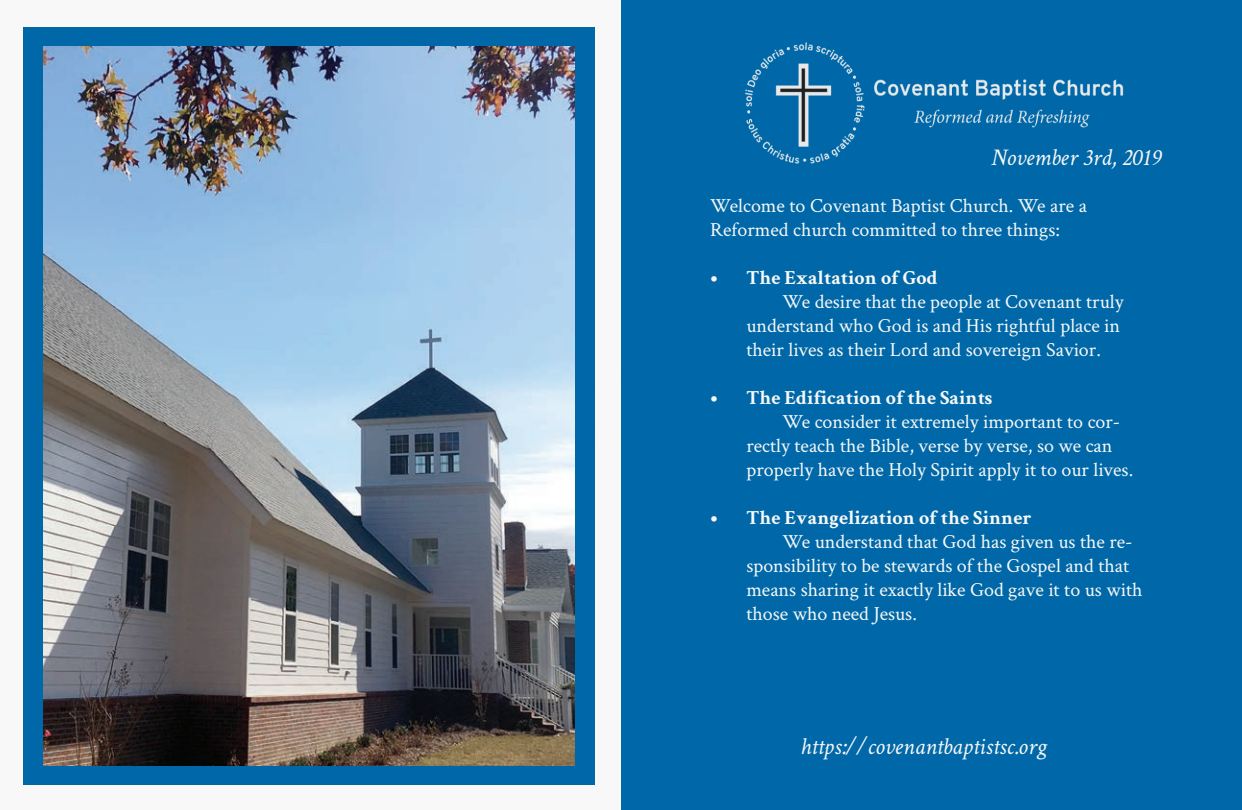
<style>
.page{position:relative;width:1242px;height:810px;background:#fff}
.page>*{position:absolute;margin:0;border:0;box-sizing:border-box;transform-origin:0 0}
.t1{font:italic 24px "Crimson Text";color:#f7f8f7}
.t2{font:20px/24px "Crimson Text";color:#f7f8f7}
.t3{font:700 20px "Crimson Text";color:#f7f8f7}
</style>
<div class="page">
<div style="left:0;top:0;width:1241px;height:809px;background:#f7f8f7"></div>
<div style="left:621px;top:0;width:620px;height:809px;background:#0068a8"></div>
<img style="left:745px;top:42px;width:379px;height:122px">
<img style="left:43px;top:46px;width:532px;height:719px">
<div style="left:24px;top:27px;width:571px;height:19px;background:#0068a8"></div>
<div style="left:23px;top:765px;width:571px;height:19px;background:#0068a8"></div>
<div style="left:23px;top:27px;width:19px;height:756px;background:#0068a8"></div>
<div style="left:575px;top:27px;width:20px;height:756px;background:#0068a8"></div>
<p class="t1" style="left:990px;top:144px;width:171px">November 3rd, 2019</p>
<p class="t2" style="left:710px;top:193px;width:378px">Welcome to Covenant Baptist Church. We are a<br>Reformed church committed to three things:</p>
<p class="t3" style="left:710px;top:265px;width:229px">• The Exaltation of God</p>
<p class="t2" style="left:746px;top:289px;width:379px;text-indent:36px">We desire that the people at Covenant truly understand who God is and His rightful place in their lives as their Lord and sovereign Savior.</p>
<p class="t3" style="left:710px;top:385px;width:283px">• The Edification of the Saints</p>
<p class="t2" style="left:746px;top:409px;width:388px;text-indent:36px">We consider it extremely important to cor&shy;rectly teach the Bible, verse by verse, so we can properly have the Holy Spirit apply it to our lives.</p>
<p class="t3" style="left:710px;top:505px;width:323px">• The Evangelization of the Sinner</p>
<p class="t2" style="left:746px;top:529px;width:398px;text-indent:36px">We understand that God has given us the re&shy;sponsibility to be stewards of the Gospel and that means sharing it exactly like God gave it to us with those who need Jesus.</p>
<p class="t1" style="left:800px;top:732px;width:248px">https://covenantbaptistsc.org</p>
</div>
